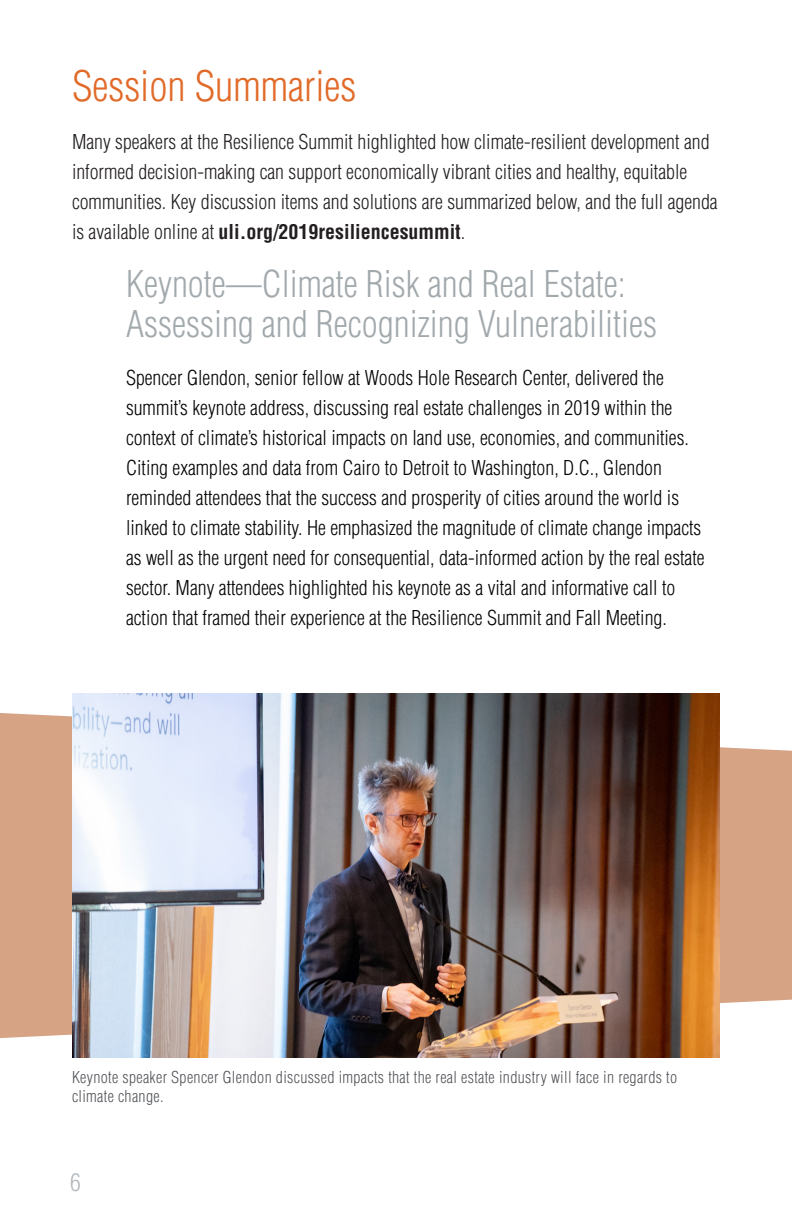
<style>
.page{position:relative;width:792px;height:1224px;background:#fff}
.page>*{position:absolute;margin:0;border:0;box-sizing:border-box;transform-origin:0 0}
.t1{font:300 condensed 41px "Helvetica LT Std";color:#e16a28}
.t2{font:300 condensed 36px/40px "Helvetica LT Std";color:#a2a9ad}
.t3{font:300 condensed 24px "Helvetica LT Std";color:#b2b7bb}
.t4{font:300 condensed 20px/30px "Helvetica LT Std";color:#040503}
.t5{font:300 condensed 20px/30px "Helvetica LT Std";color:#231f20}
.t6{font:300 condensed 16px/19.2px "Helvetica LT Std";letter-spacing:.02em;color:#54555a}
.s1{font-weight:700}
</style>
<div class="page">
<svg style="left:0;top:713px;width:792px;height:325px;background:#daad92"></svg>
<img style="left:72px;top:693px;width:648px;height:365px">
<svg style="left:791px;top:844px;width:1px;height:194px"></svg>
<p class="t1" style="left:72px;top:61px;width:286px">Session Summaries</p>
<p class="t5" style="left:72px;top:127px;width:647px">Many speakers at the Resilience Summit highlighted how climate-resilient development and informed decision-making can support economically vibrant cities and healthy, equitable communities. Key discussion items and solutions are summarized below, and the full agenda is available online at <span class="s1">uli.org/2019resiliencesummit</span>.</p>
<p class="t2" style="left:126px;top:264px;width:533px">Keynote—Climate Risk and Real Estate:<br>Assessing and Recognizing Vulnerabilities</p>
<p class="t4" style="left:126px;top:363px;width:580px">Spencer Glendon, senior fellow at Woods Hole Research Center, delivered the summit’s keynote address, discussing real estate challenges in 2019 within the context of climate’s historical impacts on land use, economies, and communities.<br>Citing examples and data from Cairo to Detroit to Washington, D.C., Glendon reminded attendees that the success and prosperity of cities around the world is linked to climate stability. He emphasized the magnitude of climate change impacts as well as the urgent need for consequential, data-informed action by the real estate sector. Many attendees highlighted his keynote as a vital and informative call to action that framed their experience at the Resilience Summit and Fall Meeting.</p>
<p class="t6" style="left:72px;top:1067px;width:607px">Keynote speaker Spencer Glendon discussed impacts that the real estate industry will face in regards to climate change.</p>
<p class="t3" style="left:70px;top:1167px;width:12px">6</p>
</div>
